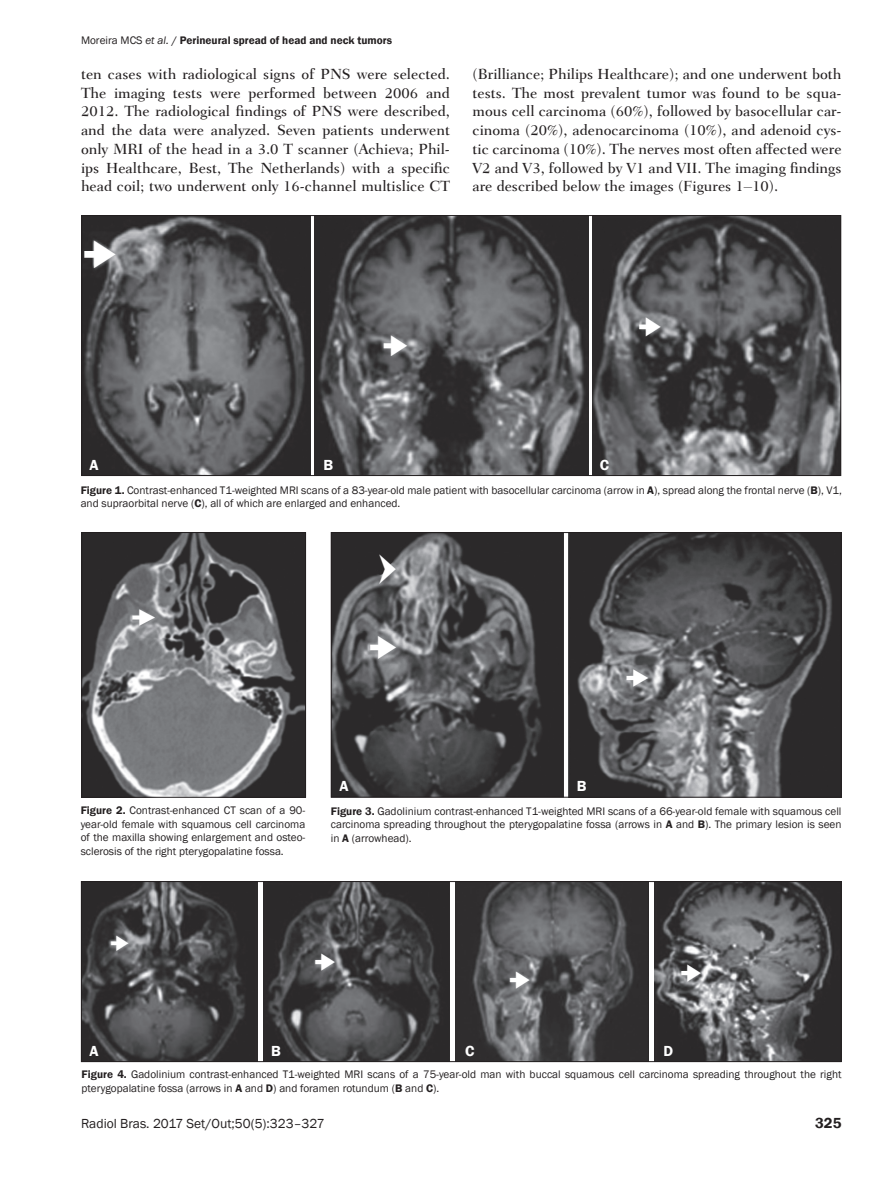
<style>
.page{position:relative;width:893px;height:1191px;background:#fff}
.page>*{position:absolute;margin:0;border:0;box-sizing:border-box;transform-origin:0 0}
.t1{font:500 15px/18.8px "Fairfield LT";color:#231f20;text-align:justify}
.t2{font:600 15px "Franklin Gothic";color:#fff}
.t3{font:600 15px "Franklin Gothic";color:#231f20}
.t4{font:13.5px "Franklin Gothic";color:#231f20}
.t5{font:11.25px/13.5px "Franklin Gothic";color:#231f20}
.t6{font:600 11.25px "Franklin Gothic";color:#231f20}
.s1{font-weight:400}
.s2{font-weight:400;font-style:italic}
.s3{font-weight:500}
.s4{font-weight:600}
</style>
<div class="page">
<img style="left:83px;top:217px;width:228px;height:257px">
<img style="left:592px;top:217px;width:247px;height:257px">
<img style="left:315px;top:217px;width:273px;height:257px">
<div style="left:81px;top:215px;width:760px;height:261px;border:1px solid #231f20"></div>
<img style="left:83px;top:534px;width:221px;height:261px">
<div style="left:81px;top:532px;width:225px;height:265px;border:1px solid #231f20"></div>
<img style="left:333px;top:534px;width:231px;height:261px">
<img style="left:569px;top:534px;width:270px;height:261px">
<div style="left:331px;top:532px;width:510px;height:265px;border:1px solid #231f20"></div>
<img style="left:83px;top:883px;width:174px;height:177px">
<img style="left:263px;top:883px;width:186px;height:177px">
<img style="left:456px;top:883px;width:192px;height:177px">
<img style="left:655px;top:883px;width:184px;height:177px">
<div style="left:81px;top:881px;width:760px;height:181px;border:1px solid #231f20"></div>
<svg style="left:84px;top:240px;width:32px;height:29px"></svg>
<svg style="left:384px;top:335px;width:23px;height:21px"></svg>
<svg style="left:639px;top:317px;width:22px;height:19px"></svg>
<svg style="left:133px;top:609px;width:22px;height:17px"></svg>
<svg style="left:370px;top:636px;width:26px;height:23px"></svg>
<svg style="left:627px;top:669px;width:21px;height:18px"></svg>
<svg style="left:379px;top:553px;width:17px;height:31px"></svg>
<svg style="left:111px;top:935px;width:18px;height:16px"></svg>
<svg style="left:316px;top:953px;width:19px;height:18px"></svg>
<svg style="left:510px;top:971px;width:20px;height:17px"></svg>
<svg style="left:681px;top:964px;width:20px;height:18px"></svg>
<p class="t6" style="left:81px;top:33px;width:313px"><span class="s1">Moreira MCS</span> <span class="s2">et al.</span> <span class="s3">/</span> Perineural spread of head and neck tumors</p>
<p class="t1" style="left:81px;top:64px;width:370px">ten cases with radiological signs of PNS were selected.<br>The imaging tests were performed between 2006 and 2012. The radiological findings of PNS were described, and the data were analyzed. Seven patients underwent only MRI of the head in a 3.0 T scanner (Achieva; Phil&shy;ips Healthcare, Best, The Netherlands) with a specific head coil; two underwent only 16-channel multislice CT</p>
<p class="t1" style="left:472px;top:64px;width:370px">(Brilliance; Philips Healthcare); and one underwent both tests. The most prevalent tumor was found to be squa&shy;mous cell carcinoma (60%), followed by basocellular car&shy;cinoma (20%), adenocarcinoma (10%), and adenoid cys&shy;tic carcinoma (10%). The nerves most often affected were V2 and V3, followed by V1 and VII. The imaging findings are described below the images (Figures 1–10).</p>
<h1 class="t2" style="left:90px;top:455px;width:11px">A</h1>
<h1 class="t2" style="left:323px;top:455px;width:11px">B</h1>
<h1 class="t2" style="left:600px;top:455px;width:11px">C</h1>
<p class="t5" style="left:81px;top:483px;width:763px"><span class="s4">Figure 1.</span> Contrast-enhanced T1-weighted MRI scans of a 83-year-old male patient with basocellular carcinoma (arrow in <span class="s4">A</span>), spread along the frontal nerve (<span class="s4">B</span>), V1, and supraorbital nerve (<span class="s4">C</span>), all of which are enlarged and enhanced.</p>
<h1 class="t2" style="left:339px;top:777px;width:11px">A</h1>
<h1 class="t2" style="left:577px;top:777px;width:11px">B</h1>
<p class="t5" style="left:81px;top:804px;width:226px;text-align:justify"><span class="s4">Figure 2.</span> Contrast-enhanced CT scan of a 90- year-old female with squamous cell carcinoma of the maxilla showing enlargement and osteo&shy;sclerosis of the right pterygopalatine fossa.</p>
<p class="t5" style="left:331px;top:804px;width:512px;text-align:justify"><span class="s4">Figure 3.</span> Gadolinium contrast-enhanced T1-weighted MRI scans of a 66-year-old female with squamous cell carcinoma spreading throughout the pterygopalatine fossa (arrows in <span class="s4">A</span> and <span class="s4">B</span>). The primary lesion is seen in <span class="s4">A</span> (arrowhead).</p>
<h1 class="t2" style="left:90px;top:1041px;width:11px">A</h1>
<h1 class="t2" style="left:271px;top:1041px;width:11px">B</h1>
<h1 class="t2" style="left:465px;top:1041px;width:11px">C</h1>
<h1 class="t2" style="left:664px;top:1041px;width:11px">D</h1>
<p class="t5" style="left:82px;top:1068px;width:761px"><span class="s4">Figure 4.</span> Gadolinium contrast-enhanced T1-weighted MRI scans of a 75-year-old man with buccal squamous cell carcinoma spreading throughout the right pterygopalatine fossa (arrows in <span class="s4">A</span> and <span class="s4">D</span>) and foramen rotundum (<span class="s4">B</span> and <span class="s4">C</span>).</p>
<p class="t4" style="left:81px;top:1114px;width:245px">Radiol Bras. 2017 Set/Out;50(5):323–327</p>
<h1 class="t3" style="left:815px;top:1113px;width:28px">325</h1>
</div>
